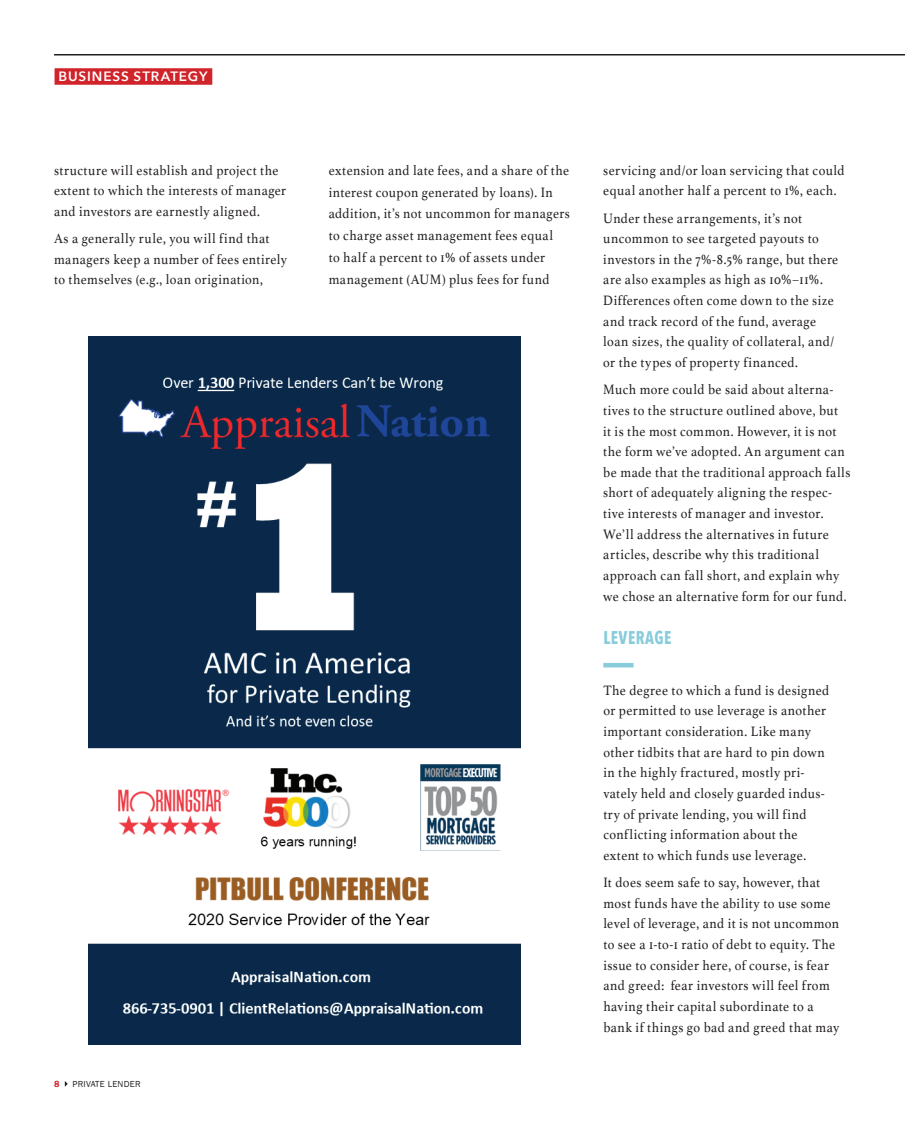
<style>
.page{position:relative;width:905px;height:1134px;background:#fff}
.page>*{position:absolute;margin:0;border:0;box-sizing:border-box;transform-origin:0 0}
.t1{font:700 18.45px "Avenir Next Condensed";letter-spacing:.03em;color:#88ccdb;scale:.89 1}
.t2{font:14.25px/20.5px "Athelas";letter-spacing:.035em;color:#231f20;scale:.91 1}
.t3{font:600 13.5px "Avenir Next";letter-spacing:.065em;color:#fff}
.t4{font:9px "Franklin Gothic";letter-spacing:.03em;color:#231f20}
.t5{font:600 9px "Franklin Gothic";color:#d1232a}
</style>
<div class="page">
<svg style="left:65px;top:1081px;width:3px;height:6px"></svg>
<hr style="left:54px;top:54px;width:850px;height:1px;background:#231f20">
<div style="left:55px;top:68px;width:157px;height:17px;background:#d1232a"></div>
<img style="left:88px;top:337px;width:433px;height:708px">
<hr style="left:603px;top:663px;width:30px;height:4px;background:#88ccdb">
<p class="t3" style="left:59px;top:65px;width:150px">BUSINESS STRATEGY</p>
<p class="t2" style="left:54px;top:161px;width:257px">structure will establish and project the extent to which the interests of manager and investors are earnestly aligned.</p>
<p class="t2" style="left:54px;top:230px;width:258px">As a generally rule, you will find that managers keep a number of fees entirely to themselves (e.g., loan origination,</p>
<p class="t5" style="left:54px;top:1078px;width:7px">8</p>
<p class="t4" style="left:72px;top:1078px;width:70px">PRIVATE LENDER</p>
<p class="t2" style="left:328px;top:160px;width:266px;line-height:21.9px">extension and late fees, and a share of the interest coupon generated by loans). In addition, it’s not uncommon for managers to charge asset management fees equal<br>to half a percent to 1% of assets under management (AUM) plus fees for fund</p>
<p class="t2" style="left:603px;top:161px;width:266px">servicing and/or loan servicing that could equal another half a percent to 1%, each.</p>
<p class="t2" style="left:603px;top:209px;width:260px">Under these arrangements, it’s not uncommon to see targeted payouts to investors in the 7%-8.5% range, but there are also examples as high as 10%–11%.<br>Differences often come down to the size and track record of the fund, average loan sizes, the quality of collateral, and/ or the types of property financed.</p>
<p class="t2" style="left:603px;top:381px;width:273px">Much more could be said about alterna&shy;tives to the structure outlined above, but<br>it is the most common. However, it is not the form we’ve adopted. An argument can be made that the traditional approach falls short of adequately aligning the respec&shy;tive interests of manager and investor.<br>We’ll address the alternatives in future articles, describe why this traditional approach can fall short, and explain why we chose an alternative form for our fund.</p>
<p class="t1" style="left:603px;top:627px;width:78px">LEVERAGE</p>
<p class="t2" style="left:603px;top:681px;width:250px">The degree to which a fund is designed or permitted to use leverage is another important consideration. Like many other tidbits that are hard to pin down in the highly fractured, mostly pri&shy;vately held and closely guarded indus&shy;try of private lending, you will find conflicting information about the extent to which funds use leverage.</p>
<p class="t2" style="left:603px;top:874px;width:261px">It does seem safe to say, however, that most funds have the ability to use some level of leverage, and it is not uncommon to see a 1-to-1 ratio of debt to equity. The issue to consider here, of course, is fear and greed: fear investors will feel from having their capital subordinate to a bank if things go bad and greed that may</p>
</div>
